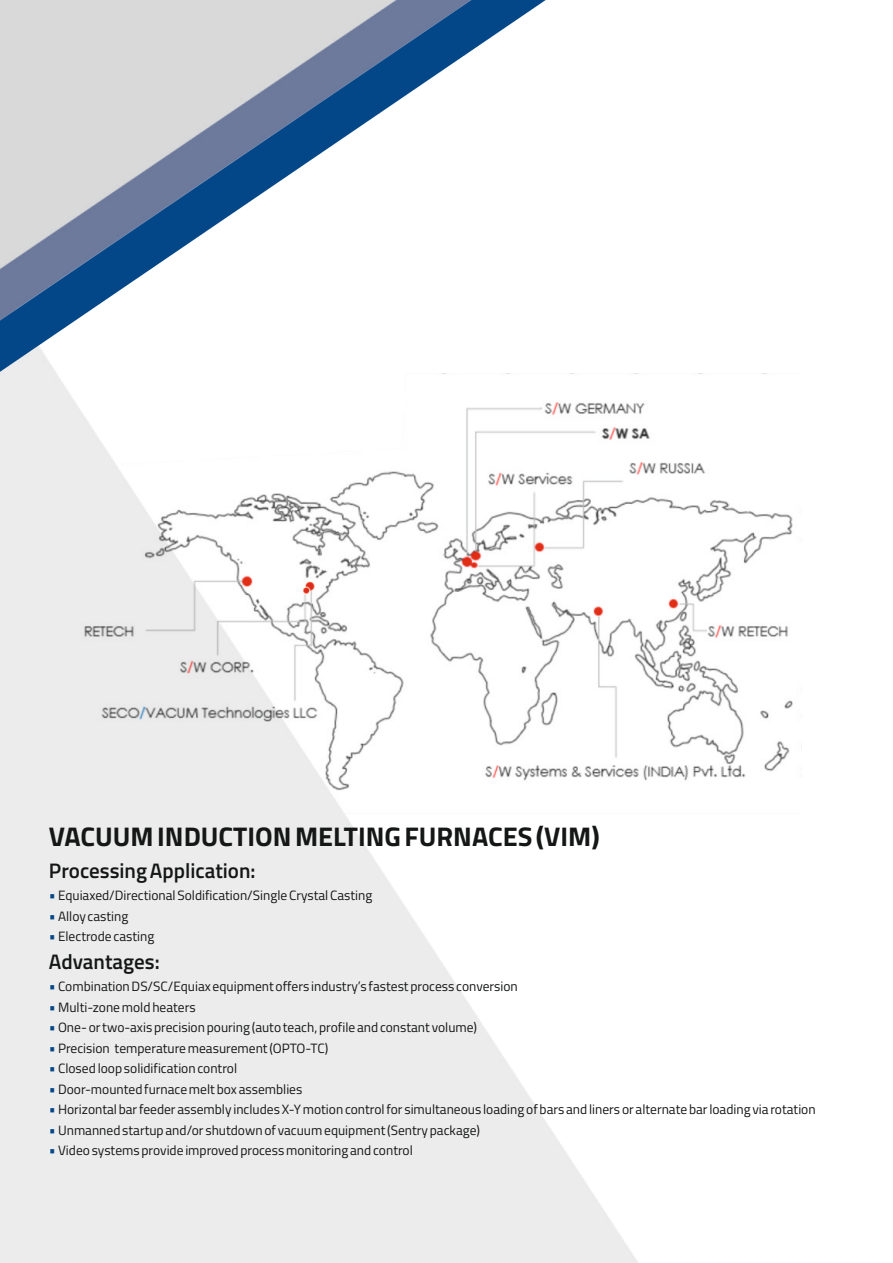
<style>
.page{position:relative;width:893px;height:1263px;background:#fff}
.page>*{position:absolute;margin:0;border:0;box-sizing:border-box;transform-origin:0 0}
.t1{font:700 27px "Titillium";color:#151616}
.t2{font:600 21px "Titillium";color:#151616}
.t3{font:15px/20.5px "Titillium";color:#034788;text-align:justify}
.t4{font:13.5px/20.5px "Titillium";color:#151616}
</style>
<div class="page">
<img style="left:0;top:372px;width:802px;height:891px">
<svg style="left:0;top:0;width:546px;height:372px"></svg>
<h1 class="t1" style="left:49px;top:826px;width:552px">VACUUM INDUCTION MELTING FURNACES (VIM)</h1>
<h2 class="t2" style="left:49px;top:862px;width:208px">Processing Application:</h2>
<p class="t4" style="left:58px;top:887px;width:316px">Equiaxed/Directional Soldification/Single Crystal Casting<br>Alloy casting<br>Electrode casting</p>
<h2 class="t2" style="left:49px;top:953px;width:112px">Advantages:</h2>
<p class="t4" style="left:58px;top:977px;width:759px">Combination DS/SC/Equiax equipment offers industry’s fastest process conversion<br>Multi-zone mold heaters<br>One- or two-axis precision pouring (auto teach, profile and constant volume)<br>Precision temperature measurement (OPTO-TC)<br>Closed loop solidification control<br>Door-mounted furnace melt box assemblies<br>Horizontal bar feeder assembly includes X-Y motion control for simultaneous loading of bars and liners or alternate bar loading via rotation Unmanned startup and/or shutdown of vacuum equipment (Sentry package)<br>Video systems provide improved process monitoring and control</p>
<p class="t3" style="left:49px;top:886px;width:9px">• • •</p>
<p class="t3" style="left:49px;top:977px;width:9px">• • • • • • • • •</p>
</div>
